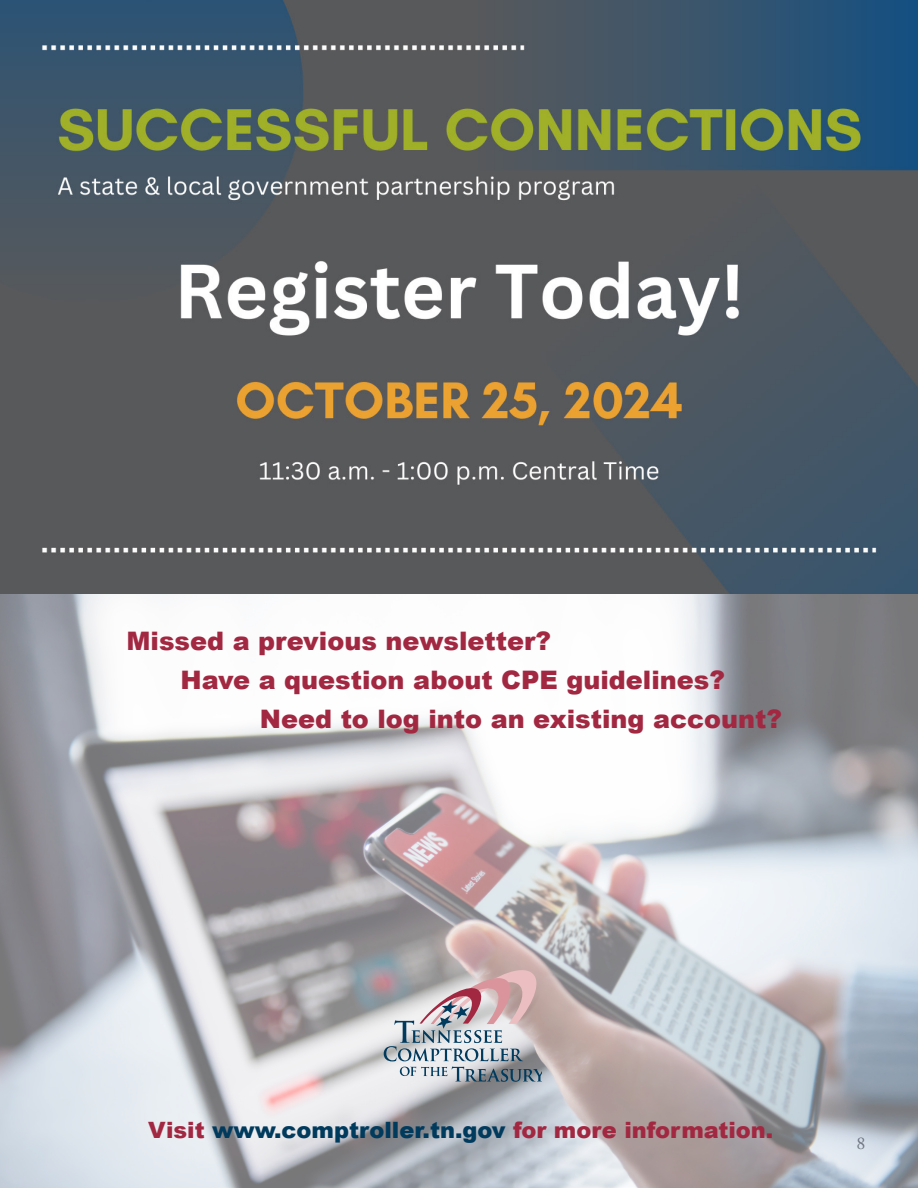
<style>
.page{position:relative;width:918px;height:1188px;background:#fff}
.page>*{position:absolute;margin:0;border:0;box-sizing:border-box;transform-origin:0 0}
.t1{font:900 25.5px "Arial";color:#a22842}
.t2{font:900 22.5px "Arial";color:#a22842}
.t3{font:18px "Adobe Garamond Pro";color:#231f20}
.s1{color:#003a5d}
</style>
<div class="page">
<img style="left:0;top:0;width:918px;height:1188px">
<svg style="left:400px;top:1067px;width:141px;height:15px;background:#909ea9"></svg>
<svg style="left:384px;top:970px;width:157px;height:91px;background:#bdb4b9"></svg>
<p class="t1" style="left:126px;top:622px;width:426px">Missed a previous newsletter?</p>
<p class="t1" style="left:180px;top:661px;width:546px">Have a question about CPE guidelines?</p>
<p class="t1" style="left:260px;top:700px;width:524px">Need to log into an existing account?</p>
<p class="t2" style="left:148px;top:1114px;width:627px">Visit <span class="s1">www.comptroller.tn.gov</span> for more information.</p>
<p class="t3" style="left:856px;top:1132px;width:10px">8</p>
</div>
